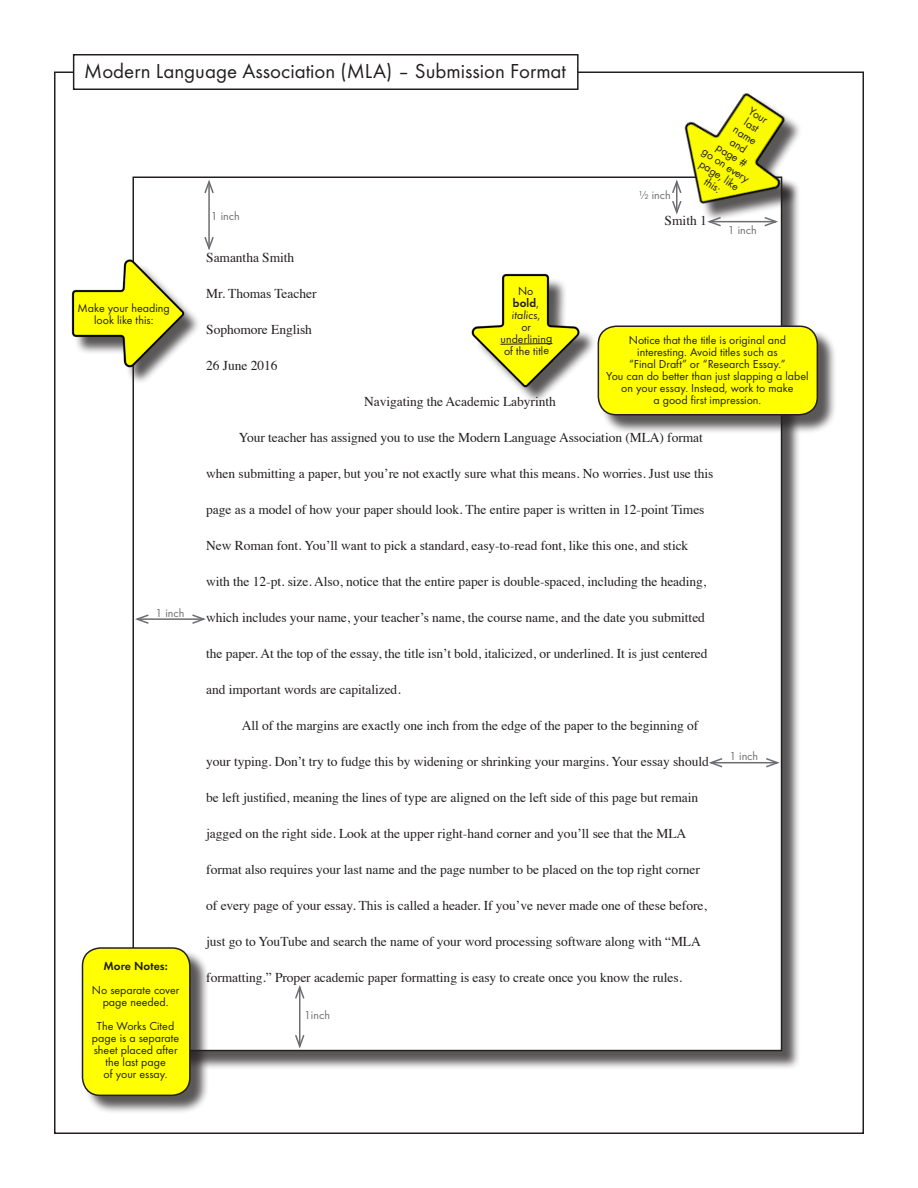
<style>
.page{position:relative;width:918px;height:1188px;background:#fff}
.page>*{position:absolute;margin:0;border:0;box-sizing:border-box;transform-origin:0 0}
.t1{font:21px "AHJ Function";color:#231f20}
.t2{font:13.5px "Times";letter-spacing:-.005em;color:#231f20}
.t3{font:12px/12px "AHJ Function";color:#231f20;text-align:center}
.t4{font:12px "AHJ Function";color:#6c6d70}
.t5{font:italic 12px/12px "AHJ Function";color:#231f20}
.t6{font:700 12px "AHJ Function";color:#231f20}
.s1{font-weight:700;font-style:normal}
.s2{font-style:normal}
</style>
<div class="page">
<div style="left:135px;top:179px;width:674px;height:903px;background:#231f20;opacity:.75"></div>
<div style="left:133px;top:177px;width:649px;height:874px;background:#fff"></div>
<div style="left:600px;top:328px;width:243px;height:112px;background:#231f20;opacity:.75"></div>
<div style="left:598px;top:326px;width:219px;height:89px;background:#ff0;border-radius:18px"></div>
<div style="left:598px;top:326px;width:220px;height:90px;border:2px solid #231f20;border-radius:18px"></div>
<div style="left:687px;top:96px;width:190px;height:190px;background:#231f20;opacity:.75"></div>
<img style="left:650px;top:71px;width:167px;height:167px">
<div style="left:74px;top:262px;width:138px;height:139px;background:#231f20;opacity:.75"></div>
<img style="left:71px;top:256px;width:114px;height:115px">
<div style="left:475px;top:277px;width:138px;height:138px;background:#231f20;opacity:.75"></div>
<img style="left:471px;top:273px;width:112px;height:115px">
<svg style="left:500px;top:343px;width:53px;height:2px"></svg>
<div style="left:84px;top:950px;width:132px;height:171px;background:#231f20;opacity:.75"></div>
<div style="left:82px;top:948px;width:108px;height:147px;background:#ff0;border-radius:18px"></div>
<div style="left:82px;top:947px;width:109px;height:149px;border:2px solid #231f20;border-radius:18px"></div>
<hr style="left:711px;top:762px;width:66px;height:1px;background:#6c6d70">
<svg style="left:709px;top:758px;width:15px;height:10px"></svg>
<svg style="left:764px;top:757px;width:18px;height:12px"></svg>
<hr style="left:137px;top:618px;width:67px;height:2px;background:#6c6d70">
<svg style="left:133px;top:613px;width:17px;height:12px"></svg>
<svg style="left:191px;top:614px;width:15px;height:10px"></svg>
<hr style="left:208px;top:182px;width:2px;height:66px;background:#6c6d70">
<svg style="left:204px;top:235px;width:10px;height:16px"></svg>
<svg style="left:203px;top:177px;width:12px;height:18px"></svg>
<svg style="left:671px;top:177px;width:12px;height:40px"></svg>
<hr style="left:299px;top:987px;width:1px;height:59px;background:#6c6d70">
<svg style="left:294px;top:1033px;width:12px;height:18px"></svg>
<svg style="left:295px;top:985px;width:10px;height:15px"></svg>
<div style="left:73px;top:54px;width:506px;height:36px;border:2px solid #231f20"></div>
<hr style="left:709px;top:221px;width:67px;height:1px;background:#6c6d70">
<svg style="left:705px;top:216px;width:18px;height:12px"></svg>
<svg style="left:763px;top:216px;width:17px;height:12px"></svg>
<svg style="left:519px;top:286px;width:14px;height:9px"></svg>
<p class="t1" style="left:84px;top:59px;width:483px">Modern Language Association (MLA) – Submission Format</p>
<p class="t4" style="left:211px;top:209px;width:30px">1 inch</p>
<p class="t4" style="left:638px;top:188px;width:34px">½ inch</p>
<p class="t3" style="left:747px;top:101px;width:36px;rotate:33deg">Your last name and page #</p>
<p class="t3" style="left:707px;top:145px;width:56px;rotate:34deg">go on every</p>
<p class="t3" style="left:704px;top:158px;width:46px;rotate:34deg">page, like</p>
<p class="t3" style="left:709px;top:175px;width:19px;rotate:34deg">this:</p>
<p class="t2" style="left:665px;top:208px;width:44px">Smith 1</p>
<p class="t4" style="left:728px;top:223px;width:30px">1 inch</p>
<p class="t3" style="left:78px;top:302px;width:94px">Make your heading look like this:</p>
<p class="t4" style="left:156px;top:606px;width:30px">1 inch</p>
<p class="t6" style="left:103px;top:959px;width:66px">More Notes:</p>
<p class="t3" style="left:92px;top:984px;width:89px">No separate cover page needed.</p>
<p class="t3" style="left:92px;top:1020px;width:89px">The Works Cited page is a separate sheet placed after</p>
<p class="t3" style="left:105px;top:1056px;width:62px">the last page</p>
<p class="t3" style="left:104px;top:1068px;width:66px">of your essay.</p>
<p class="t2" style="left:206px;top:245px;width:90px">Samantha Smith</p>
<p class="t2" style="left:206px;top:281px;width:112px">Mr. Thomas Teacher</p>
<p class="t2" style="left:206px;top:317px;width:107px">Sophomore English</p>
<p class="t2" style="left:206px;top:353px;width:73px">26 June 2016</p>
<p class="t5" style="left:512px;top:297px;width:30px;rotate:-1deg"><span class="s1">bold</span><span class="s2">, </span>italics<span class="s2">,</span></p>
<p class="t3" style="left:500px;top:321px;width:53px;rotate:-1deg">or underlining</p>
<p class="t3" style="left:504px;top:345px;width:47px;rotate:-1deg">of the title</p>
<p class="t3" style="left:629px;top:334px;width:159px">Notice that the title is original and</p>
<p class="t3" style="left:637px;top:346px;width:142px">interesting. Avoid titles such as</p>
<p class="t3" style="left:629px;top:358px;width:158px">“Final Draft” or “Research Essay.”</p>
<p class="t3" style="left:606px;top:370px;width:204px">You can do better than just slapping a label on your essay. Instead, work to make</p>
<p class="t3" style="left:653px;top:394px;width:109px">a good first impression.</p>
<p class="t2" style="left:364px;top:389px;width:193px">Navigating the Academic Labyrinth</p>
<p class="t2" style="left:239px;top:425px;width:466px">Your teacher has assigned you to use the Modern Language Association (MLA) format</p>
<p class="t2" style="left:206px;top:461px;width:509px">when submitting a paper, but you’re not exactly sure what this means. No worries. Just use this</p>
<p class="t2" style="left:206px;top:497px;width:500px">page as a model of how your paper should look. The entire paper is written in 12-point Times</p>
<p class="t2" style="left:206px;top:533px;width:484px">New Roman font. You’ll want to pick a standard, easy-to-read font, like this one, and stick</p>
<p class="t2" style="left:206px;top:569px;width:502px">with the 12-pt. size. Also, notice that the entire paper is double-spaced, including the heading,</p>
<p class="t2" style="left:206px;top:605px;width:500px">which includes your name, your teacher’s name, the course name, and the date you submitted</p>
<p class="t2" style="left:206px;top:641px;width:503px">the paper. At the top of the essay, the title isn’t bold, italicized, or underlined. It is just centered</p>
<p class="t2" style="left:206px;top:677px;width:196px">and important words are capitalized.</p>
<p class="t2" style="left:242px;top:713px;width:458px">All of the margins are exactly one inch from the edge of the paper to the beginning of</p>
<p class="t2" style="left:206px;top:749px;width:504px">your typing. Don’t try to fudge this by widening or shrinking your margins. Your essay should</p>
<p class="t2" style="left:206px;top:785px;width:494px">be left justified, meaning the lines of type are aligned on the left side of this page but remain</p>
<p class="t2" style="left:206px;top:821px;width:482px">jagged on the right side. Look at the upper right-hand corner and you’ll see that the MLA</p>
<p class="t2" style="left:206px;top:857px;width:495px">format also requires your last name and the page number to be placed on the top right corner</p>
<p class="t2" style="left:206px;top:893px;width:502px">of every page of your essay. This is called a header. If you’ve never made one of these before,</p>
<p class="t2" style="left:206px;top:929px;width:496px">just go to YouTube and search the name of your word processing software along with “MLA</p>
<p class="t2" style="left:206px;top:965px;width:477px">formatting.” Proper academic paper formatting is easy to create once you know the rules.</p>
<p class="t4" style="left:729px;top:749px;width:30px">1 inch</p>
<p class="t4" style="left:304px;top:1008px;width:27px">1inch</p>
</div>
